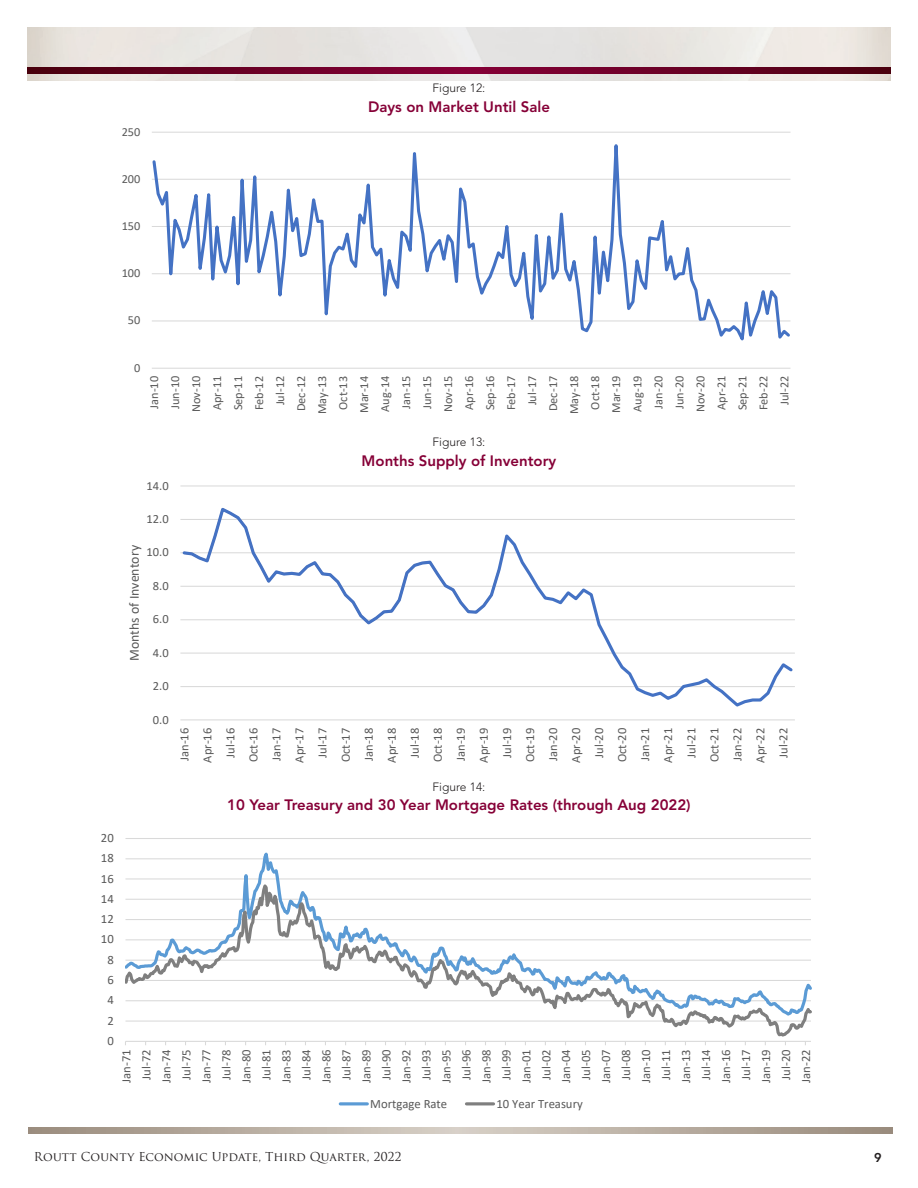
<style>
.page{position:relative;width:918px;height:1188px;background:#fff}
.page>*{position:absolute;margin:0;border:0;box-sizing:border-box;transform-origin:0 0}
.t1{font:800 15px "Avenir";color:#860037}
.t2{font:13.8px "Calibri";letter-spacing:.005em;color:#595959}
.t3{font:12.75px/20px "Calibri";color:#595959;text-align:justify}
.t4{font:800 12.75px "Avenir";color:#231f20}
.t5{font:12.45px/23.1px "Calibri";color:#595959;text-align:center}
.t6{font:12.3px/21px "Calibri";color:#595959;text-align:right}
.t7{font:12px "Trajan Pro 3";color:#231f20}
.t8{font:300 12px "Avenir";color:#231f20}
</style>
<div class="page">
<img style="left:27px;top:27px;width:864px;height:54px">
<svg style="left:27px;top:68px;width:864px;height:6px;background:#680023"></svg>
<svg style="left:28px;top:1128px;width:864px;height:6px;background:#b8ada1"></svg>
<hr style="left:180px;top:686px;width:615px;height:1px;background:#d9d9d9">
<hr style="left:180px;top:653px;width:615px;height:1px;background:#d9d9d9">
<hr style="left:180px;top:619px;width:615px;height:1px;background:#d9d9d9">
<hr style="left:180px;top:586px;width:615px;height:1px;background:#d9d9d9">
<hr style="left:180px;top:552px;width:615px;height:1px;background:#d9d9d9">
<hr style="left:180px;top:519px;width:615px;height:1px;background:#d9d9d9">
<hr style="left:180px;top:485px;width:615px;height:1px;background:#d9d9d9">
<hr style="left:180px;top:719px;width:615px;height:1px;background:#d9d9d9">
<svg style="left:181px;top:507px;width:614px;height:200px"></svg>
<hr style="left:152px;top:368px;width:639px;height:1px;background:#d9d9d9">
<svg style="left:152px;top:132px;width:639px;height:209px"></svg>
<hr style="left:125px;top:1041px;width:686px;height:1px;background:#d9d9d9">
<svg style="left:125px;top:838px;width:686px;height:41px"></svg>
<svg style="left:125px;top:879px;width:687px;height:158px"></svg>
<hr style="left:340px;top:1102px;width:27px;height:3px;background:#5b9bd5">
<hr style="left:466px;top:1102px;width:28px;height:3px;background:#7f7f7f">
<p class="t6" style="left:122px;top:121px;width:20px">250</p>
<p class="t6" style="left:122px;top:168px;width:20px">200</p>
<p class="t6" style="left:122px;top:215px;width:20px">150</p>
<p class="t6" style="left:122px;top:262px;width:20px">100</p>
<p class="t8" style="left:433px;top:81px;width:54px">Figure 12:</p>
<p class="t1" style="left:368px;top:98px;width:183px">Days on Market Until Sale</p>
<p class="t6" style="left:128px;top:310px;width:14px">50</p>
<p class="t6" style="left:134px;top:357px;width:8px">0</p>
<p class="t6" style="left:143px;top:414px;width:40px;rotate:-90deg">Jan-10<br>Jun-10<br>Nov-10<br>Apr-11<br>Sep-11<br>Feb-12<br>Jul-12<br>Dec-12<br>May-13<br>Oct-13<br>Mar-14<br>Aug-14<br>Jan-15<br>Jun-15<br>Nov-15<br>Apr-16<br>Sep-16<br>Feb-17<br>Jul-17<br>Dec-17<br>May-18<br>Oct-18<br>Mar-19<br>Aug-19<br>Jan-20<br>Jun-20<br>Nov-20<br>Apr-21<br>Sep-21<br>Feb-22<br>Jul-22</p>
<p class="t8" style="left:433px;top:435px;width:54px">Figure 13:</p>
<p class="t1" style="left:362px;top:452px;width:196px">Months Supply of Inventory</p>
<p class="t5" style="left:147px;top:474px;width:24px">14.0</p>
<p class="t5" style="left:147px;top:507px;width:24px">12.0</p>
<p class="t2" style="left:125px;top:661px;width:117px;rotate:-90deg">Months of Inventory</p>
<p class="t5" style="left:147px;top:540px;width:24px">10.0</p>
<p class="t5" style="left:153px;top:574px;width:17px">8.0</p>
<p class="t5" style="left:153px;top:607px;width:17px">6.0</p>
<p class="t5" style="left:153px;top:641px;width:17px">4.0</p>
<p class="t5" style="left:153px;top:674px;width:17px">2.0</p>
<p class="t3" style="left:101px;top:827px;width:14px">20</p>
<p class="t3" style="left:101px;top:848px;width:14px">18</p>
<p class="t3" style="left:101px;top:868px;width:14px">16</p>
<p class="t3" style="left:101px;top:888px;width:14px">14</p>
<p class="t3" style="left:101px;top:909px;width:14px">12</p>
<p class="t3" style="left:101px;top:929px;width:14px">10</p>
<p class="t3" style="left:107px;top:949px;width:8px">8</p>
<p class="t3" style="left:107px;top:969px;width:8px">6</p>
<p class="t3" style="left:107px;top:990px;width:8px">4</p>
<p class="t3" style="left:107px;top:1010px;width:8px">2</p>
<p class="t3" style="left:107px;top:1030px;width:8px">0</p>
<p class="t5" style="left:153px;top:708px;width:17px">0.0</p>
<p class="t5" style="left:172px;top:763px;width:36px;rotate:-90deg">Jan-16<br>Apr-16<br>Jul-16<br>Oct-16<br>Jan-17<br>Apr-17<br>Jul-17<br>Oct-17<br>Jan-18<br>Apr-18<br>Jul-18<br>Oct-18<br>Jan-19<br>Apr-19<br>Jul-19<br>Oct-19<br>Jan-20<br>Apr-20<br>Jul-20<br>Oct-20<br>Jan-21<br>Apr-21<br>Jul-21<br>Oct-21<br>Jan-22<br>Apr-22<br>Jul-22</p>
<p class="t8" style="left:433px;top:780px;width:54px">Figure 14:</p>
<p class="t1" style="left:227px;top:796px;width:465px">10 Year Treasury and 30 Year Mortgage Rates (through Aug 2022)</p>
<p class="t3" style="left:116px;top:1083px;width:35px;rotate:-90deg">Jan-71<br>Jul-72<br>Jan-74<br>Jul-75<br>Jan-77<br>Jul-78<br>Jan-80<br>Jul-81<br>Jan-83<br>Jul-84<br>Jan-86<br>Jul-87<br>Jan-89<br>Jul-90<br>Jan-92<br>Jul-93<br>Jan-95<br>Jul-96<br>Jan-98<br>Jul-99<br>Jan-01<br>Jul-02<br>Jan-04<br>Jul-05<br>Jan-07<br>Jul-08<br>Jan-10<br>Jul-11<br>Jan-13<br>Jul-14<br>Jan-16<br>Jul-17<br>Jan-19<br>Jul-20<br>Jan-22</p>
<p class="t3" style="left:370px;top:1093px;width:79px">Mortgage Rate</p>
<p class="t3" style="left:496px;top:1093px;width:88px">10 Year Treasury</p>
<p class="t7" style="left:34px;top:1148px;width:370px">Routt County Economic Update, Third Quarter, 2022</p>
<p class="t4" style="left:874px;top:1150px;width:9px">9</p>
</div>
